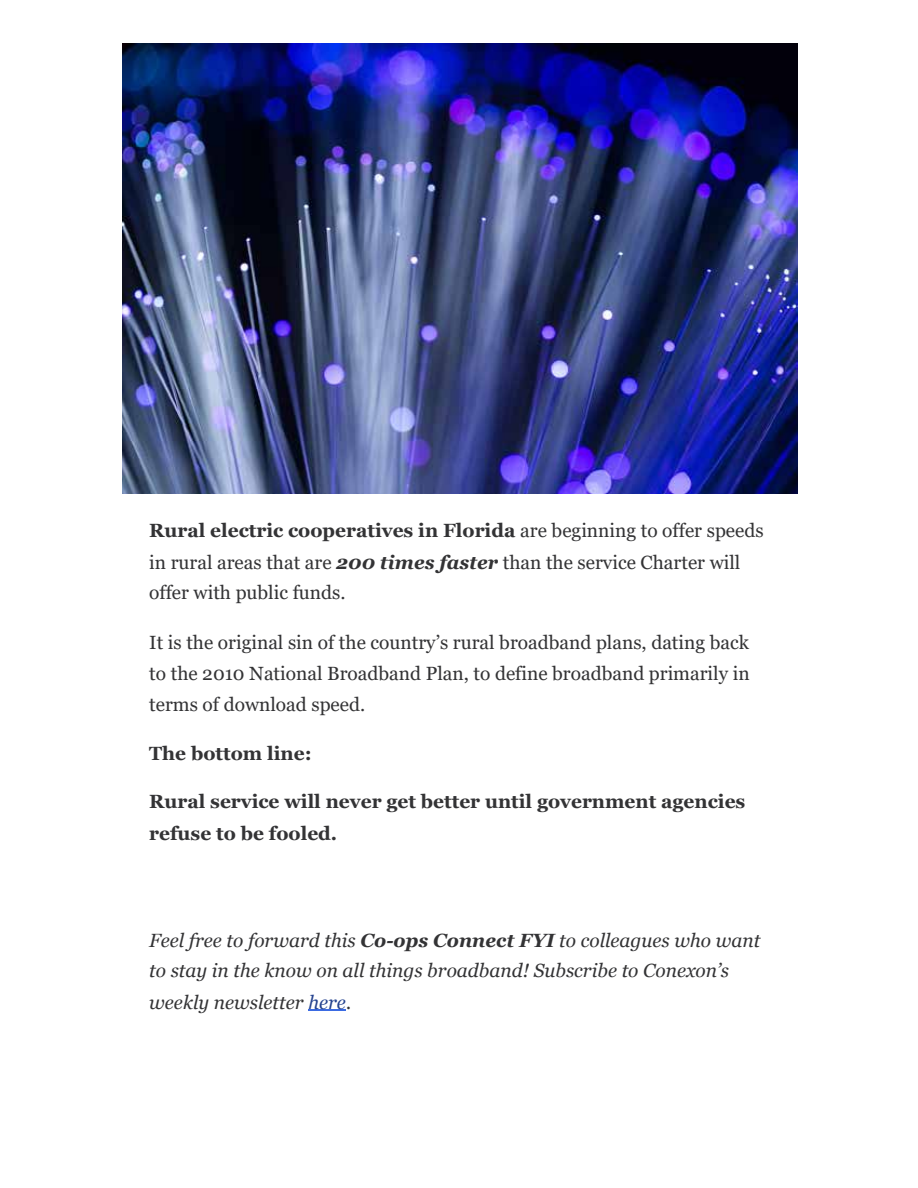
<style>
.page{position:relative;width:918px;height:1188px;background:#fff}
.page>*{position:absolute;margin:0;border:0;box-sizing:border-box;transform-origin:0 0}
.t1{font:19.2px/30.9px "Georgia";color:#333335}
.t2{font:italic 19.2px/30.9px "Georgia";color:#333335}
.t3{font:700 19.2px/31.5px "Georgia";color:#333335}
.s1{font-weight:700}
.s2{font-weight:700;font-style:italic}
.s3{color:#25438f}
</style>
<div class="page">
<img style="left:122px;top:43px;width:675px;height:450px">
<hr style="left:308px;top:1010px;width:38px;height:1px;background:#3b6be3">
<p class="t1" style="left:149px;top:516px;width:616px"><span class="s1">Rural electric cooperatives in Florida</span> are beginning to offer speeds in rural areas that are <span class="s2">200 times faster</span> than the service Charter will offer with public funds.</p>
<p class="t1" style="left:149px;top:627px;width:602px;text-align:justify">It is the original sin of the country’s rural broadband plans, dating back to the 2010 National Broadband Plan, to define broadband primarily in terms of download speed.</p>
<p class="t3" style="left:149px;top:738px;width:164px">The bottom line:</p>
<p class="t3" style="left:149px;top:786px;width:598px">Rural service will never get better until government agencies refuse to be fooled.</p>
<p class="t2" style="left:149px;top:925px;width:613px">Feel free to forward this <span class="s1">Co-ops Connect FYI</span> to colleagues who want to stay in the know on all things broadband! Subscribe to Conexon’s weekly newsletter <span class="s3">here</span>.</p>
</div>
